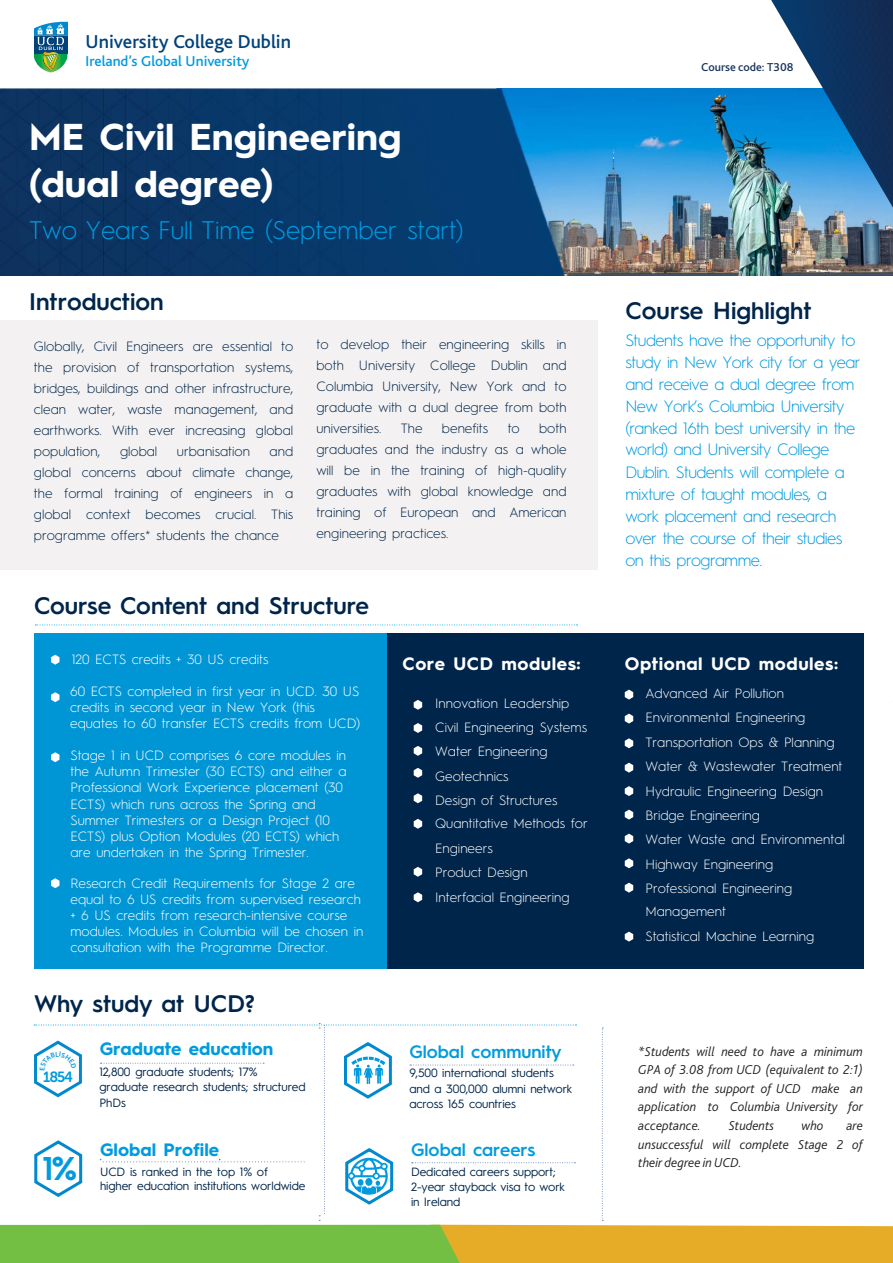
<style>
.page{position:relative;width:893px;height:1263px;background:#fff}
.page>*{position:absolute;margin:0;border:0;box-sizing:border-box;transform-origin:0 0}
.t1{font:700 37.5px/47.1px "Hurme Geometric Sans 1";color:#fff}
.t2{font:600 33px "Hurme Geometric Sans 1";color:#009bdf}
.t3{font:300 25.5px "Hurme Geometric Sans 1";color:#009bdf}
.t4{font:600 24px "Hurme Geometric Sans 1";color:#00254a}
.t5{font:500 19.5px "Bliss";color:#00427a}
.t6{font:700 18px "Hurme Geometric Sans 1";letter-spacing:.03em;color:#fff}
.t7{font:700 18px "Hurme Geometric Sans 1";color:#009bdf}
.t8{font:600 18px "Hurme Geometric Sans 1";color:#009bdf}
.t9{font:300 16.5px/21.8px "Hurme Geometric Sans 1";letter-spacing:-.035em;color:#009bdf}
.t10{font:500 15px "Bliss";color:#009bdf}
.t11{font:14.7px "Museo Sans Rounded 700";color:#009bdf}
.t12{font:300 13.5px/24.2px "Hurme Geometric Sans 1";color:#fff}
.t13{font:300 13.5px/21px "Hurme Geometric Sans 1";color:#00254a;text-align:justify}
.t14{font:italic 300 13.5px/18.6px "Bliss 2";color:#231f20;text-align:justify}
.t15{font:12px/15.8px "Hurme Geometric Sans 1";letter-spacing:-.01em;color:#00254a}
.t16{font:500 12px "Bliss 2";color:#1a325c}
.s1{font-weight:700}
</style>
<div class="page">
<img style="left:0;top:88px;width:893px;height:188px">
<div style="left:318px;top:634px;width:545px;height:335px;background:#00254a"></div>
<div style="left:0;top:320px;width:597px;height:249px;background:#f3f1f1"></div>
<svg style="left:34px;top:21px;width:33px;height:51px"></svg>
<div style="left:34px;top:634px;width:353px;height:335px;background:#0096d6"></div>
<svg style="left:35px;top:624px;width:542px;height:1px"></svg>
<svg style="left:51px;top:655px;width:8px;height:10px"></svg>
<svg style="left:414px;top:700px;width:8px;height:10px"></svg>
<svg style="left:414px;top:746px;width:8px;height:10px"></svg>
<svg style="left:414px;top:723px;width:8px;height:10px"></svg>
<svg style="left:414px;top:768px;width:8px;height:10px"></svg>
<svg style="left:414px;top:793px;width:8px;height:10px"></svg>
<svg style="left:625px;top:690px;width:8px;height:9px"></svg>
<svg style="left:625px;top:763px;width:8px;height:10px"></svg>
<svg style="left:625px;top:738px;width:8px;height:10px"></svg>
<svg style="left:625px;top:786px;width:8px;height:10px"></svg>
<svg style="left:625px;top:714px;width:8px;height:9px"></svg>
<img style="left:770px;top:0;width:123px;height:210px">
<svg style="left:414px;top:819px;width:8px;height:10px"></svg>
<svg style="left:414px;top:892px;width:8px;height:10px"></svg>
<svg style="left:625px;top:810px;width:8px;height:9px"></svg>
<svg style="left:625px;top:883px;width:8px;height:10px"></svg>
<svg style="left:625px;top:858px;width:8px;height:10px"></svg>
<svg style="left:625px;top:932px;width:8px;height:9px"></svg>
<svg style="left:625px;top:834px;width:8px;height:9px"></svg>
<svg style="left:51px;top:692px;width:8px;height:10px"></svg>
<svg style="left:51px;top:752px;width:8px;height:10px"></svg>
<svg style="left:414px;top:867px;width:8px;height:10px"></svg>
<svg style="left:51px;top:878px;width:8px;height:10px"></svg>
<svg style="left:0;top:1023px;width:893px;height:240px"></svg>
<h3 class="t5" style="left:86px;top:32px;width:207px">University College Dublin</h3>
<p class="t10" style="left:86px;top:53px;width:165px">Ireland’s Global University</p>
<p class="t16" style="left:701px;top:60px;width:94px">Course code: T308</p>
<h1 class="t1" style="left:29px;top:111px;width:374px">ME Civil Engineering (dual degree)</h1>
<h3 class="t3" style="left:29px;top:213px;width:436px">Two Years Full Time (September start)</h3>
<h3 class="t4" style="left:29px;top:285px;width:136px">Introduction</h3>
<p class="t13" style="left:34px;top:335px;width:261px">Globally, Civil Engineers are essential to the provision of transportation systems, bridges, buildings and other infrastructure, clean water, waste management, and earthworks. With ever increasing global population,</p>
<p class="t13" style="left:120px;top:440px;width:39px">global</p>
<p class="t13" style="left:177px;top:440px;width:74px">urbanisation</p>
<p class="t13" style="left:34px;top:440px;width:261px;text-indent:236px">and global concerns about climate change, the formal training of engineers in a global context becomes crucial. This programme offers* students the chance</p>
<p class="t13" style="left:316px;top:333px;width:252px">to develop their engineering skills in both University College Dublin and Columbia University, New York and to graduate with a dual degree from both universities.</p>
<p class="t13" style="left:401px;top:417px;width:23px">The</p>
<p class="t13" style="left:442px;top:417px;width:48px">benefits</p>
<p class="t13" style="left:508px;top:417px;width:14px">to</p>
<p class="t13" style="left:316px;top:417px;width:252px;text-indent:223px">both graduates and the industry as a whole will be in the training of high-quality graduates with global knowledge and training of European and American engineering practices.</p>
<h3 class="t4" style="left:34px;top:589px;width:336px">Course Content and Structure</h3>
<p class="t12" style="left:72px;top:647px;width:198px">120 ECTS credits + 30 US credits</p>
<p class="t12" style="left:70px;top:682px;width:291px;line-height:16px">60 ECTS completed in first year in UCD. 30 US credits in second year in New York (this equates to 60 transfer ECTS credits from UCD)</p>
<p class="t12" style="left:70px;top:746px;width:278px;line-height:16.2px">Stage 1 in UCD comprises 6 core modules in the Autumn Trimester (30 ECTS) and either a Professional Work Experience placement (30<br>ECTS) which runs across the Spring and Summer Trimesters or a Design Project (10<br>ECTS) plus Option Modules (20 ECTS) which are undertaken in the Spring Trimester.</p>
<p class="t12" style="left:70px;top:874px;width:294px;line-height:16.2px">Research Credit Requirements for Stage 2 are equal to 6 US credits from supervised research + 6 US credits from research-intensive course modules. Modules in Columbia will be chosen in consultation with the Programme Director.</p>
<h3 class="t4" style="left:34px;top:987px;width:222px">Why study at UCD?</h3>
<p class="t11" style="left:43px;top:1069px;width:31px">1854</p>
<h2 class="t2" style="left:42px;top:1146px;width:36px">1<span class="s1">%</span></h2>
<h3 class="t7" style="left:100px;top:1036px;width:175px">Graduate education</h3>
<p class="t15" style="left:99px;top:1063px;width:208px">12,800 graduate students; 17% graduate research students; structured<br>PhDs</p>
<h3 class="t7" style="left:100px;top:1137px;width:121px">Global Profile</h3>
<p class="t15" style="left:100px;top:1163px;width:207px;line-height:14.4px">UCD is ranked in the top 1% of<br>higher education institutions worldwide</p>
<h3 class="t6" style="left:402px;top:651px;width:180px">Core UCD modules:</h3>
<p class="t12" style="left:435px;top:691px;width:154px">Innovation Leadership<br>Civil Engineering Systems<br>Water Engineering<br>Geotechnics<br>Design of Structures<br>Quantitative Methods for<br>Engineers<br>Product Design<br>Interfacial Engineering</p>
<h3 class="t8" style="left:409px;top:1039px;width:154px">Global community</h3>
<p class="t15" style="left:409px;top:1064px;width:164px">9,500 international students and a 300,000 alumni network across 165 countries</p>
<h3 class="t8" style="left:411px;top:1136px;width:126px">Global careers</h3>
<p class="t15" style="left:411px;top:1163px;width:155px;line-height:15px">Dedicated careers support;<br>2-year stayback visa to work in Ireland</p>
<h3 class="t4" style="left:625px;top:294px;width:188px">Course Highlight</h3>
<p class="t9" style="left:625px;top:329px;width:237px">Students have the opportunity to study in New York city for a year and receive a dual degree from<br>New York’s Columbia University (ranked 16th best university in the world) and University College</p>
<p class="t9" style="left:625px;top:460px;width:221px">Dublin. Students will complete a mixture of taught modules, a work placement and research over the course of their studies on this programme.</p>
<h3 class="t6" style="left:625px;top:651px;width:215px">Optional UCD modules:</h3>
<p class="t12" style="left:645px;top:681px;width:201px">Advanced Air Pollution<br>Environmental Engineering<br>Transportation Ops &amp; Planning<br>Water &amp; Wastewater Treatment<br>Hydraulic Engineering Design<br>Bridge Engineering<br>Water Waste and Environmental</p>
<p class="t12" style="left:645px;top:851px;width:148px">Highway Engineering<br>Professional Engineering<br>Management</p>
<p class="t12" style="left:645px;top:923px;width:170px">Statistical Machine Learning</p>
<p class="t14" style="left:638px;top:1042px;width:226px">*Students will need to have a minimum GPA of 3.08 from UCD (equivalent to 2:1) and with the support of UCD make an application to Columbia University for acceptance.</p>
<p class="t14" style="left:729px;top:1116px;width:47px">Students</p>
<p class="t14" style="left:802px;top:1116px;width:24px">who</p>
<p class="t14" style="left:638px;top:1116px;width:226px;text-indent:208px">are unsuccessful will complete Stage 2 of their degree in UCD.</p>
</div>
